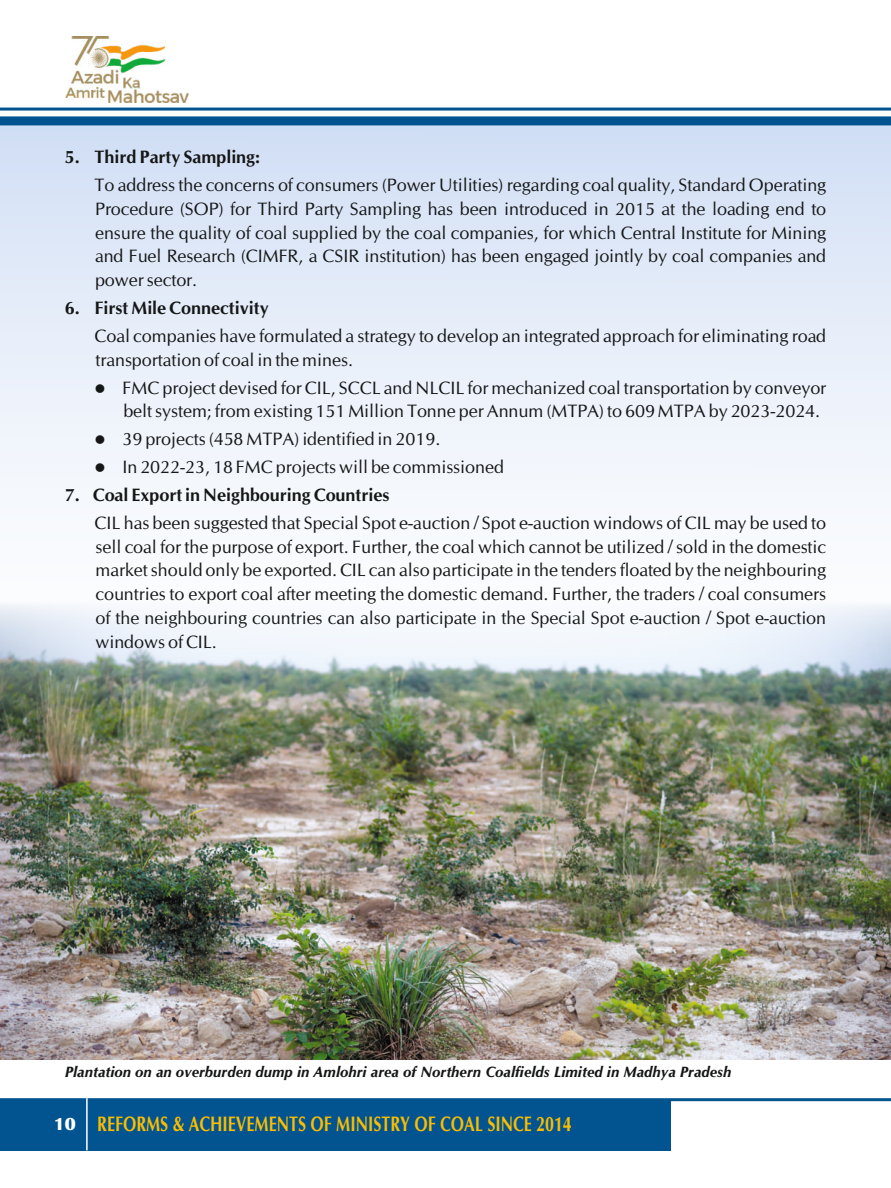
<style>
.page{position:relative;width:891px;height:1188px;background:#fff}
.page>*{position:absolute;margin:0;border:0;box-sizing:border-box;transform-origin:0 0}
.t1{font:700 21px "CG Omega";color:#fcbd00;scale:.77 1}
.t2{font:18px/23.7px "CG Omega";color:#151616;text-align:justify}
.t3{font:700 18px "CG Omega";color:#151616}
.t4{font:italic 700 15px "CG Omega";color:#151616}
.s1{font-family:"Britannic";font-size:18px;color:#fff}
</style>
<div class="page">
<svg style="left:0;top:126px;width:891px;height:365px;fill:#e5ecf9"></svg>
<div style="left:0;top:1100px;width:671px;height:50px;background:#01548f"></div>
<div style="left:0;top:116px;width:891px;height:9px;background:#01548f"></div>
<hr style="left:0;top:108px;width:891px;height:3px;background:#01548f">
<img style="left:65px;top:36px;width:123px;height:67px">
<hr style="left:0;top:1098px;width:891px;height:3px;background:#01548f">
<hr style="left:86px;top:1098px;width:2px;height:52px;background:#fff">
<img style="left:0;top:603px;width:891px;height:457px">
<p class="t3" style="left:65px;top:150px;width:197px">5. Third Party Sampling:</p>
<p class="t2" style="left:95px;top:175px;width:733px">To address the concerns of consumers (Power Utilities) regarding coal quality, Standard Operating Procedure (SOP) for Third Party Sampling has been introduced in 2015 at the loading end to ensure the quality of coal supplied by the coal companies, for which Central Institute for Mining and Fuel Research (CIMFR, a CSIR institution) has been engaged jointly by coal companies and power sector.</p>
<p class="t3" style="left:65px;top:301px;width:205px">6. First Mile Connectivity</p>
<p class="t2" style="left:95px;top:325px;width:733px">Coal companies have formulated a strategy to develop an integrated approach for eliminating road transportation of coal in the mines.</p>
<p class="t2" style="left:123px;top:377px;width:704px;text-indent:-29px">● FMC project devised for CIL, SCCL and NLCIL for mechanized coal transportation by conveyor belt system; from existing 151 Million Tonne per Annum (MTPA) to 609 MTPA by 2023-2024.</p>
<p class="t2" style="left:95px;top:429px;width:347px">● 39 projects (458 MTPA) identified in 2019.</p>
<p class="t2" style="left:95px;top:457px;width:411px">● In 2022-23, 18 FMC projects will be commissioned</p>
<p class="t3" style="left:65px;top:488px;width:326px">7. Coal Export in Neighbouring Countries</p>
<p class="t2" style="left:95px;top:512px;width:733px">CIL has been suggested that Special Spot e-auction / Spot e-auction windows of CIL may be used to sell coal for the purpose of export. Further, the coal which cannot be utilized / sold in the domestic market should only be exported. CIL can also participate in the tenders floated by the neighbouring countries to export coal after meeting the domestic demand. Further, the traders / coal consumers of the neighbouring countries can also participate in the Special Spot e-auction / Spot e-auction windows of CIL.</p>
<p class="t4" style="left:65px;top:1066px;width:668px">Plantation on an overburden dump in Amlohri area of Northern Coalfields Limited in Madhya Pradesh</p>
<p class="t1" style="left:54px;top:1116px;width:674px"><span class="s1">10</span> REFORMS &amp; ACHIEVEMENTS OF MINISTRY OF COAL SINCE 2014</p>
</div>
